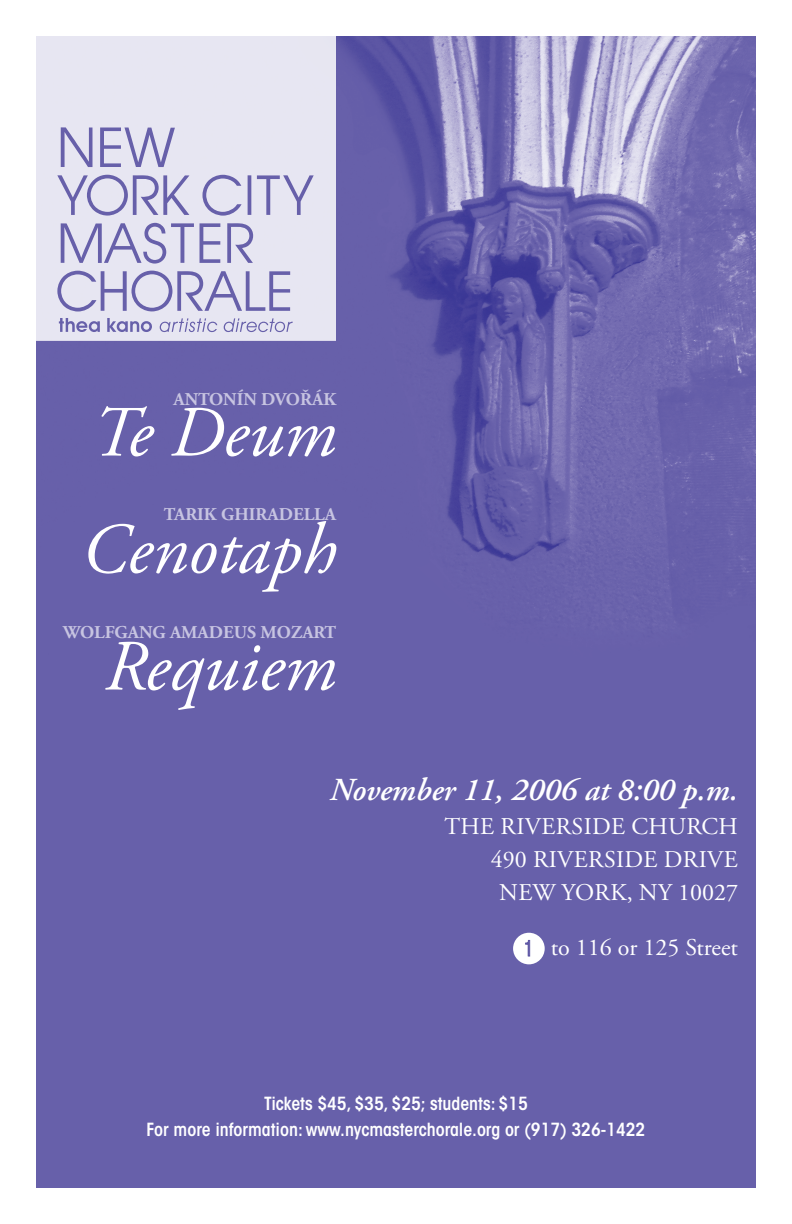
<style>
.page{position:relative;width:792px;height:1224px;background:#fff}
.page>*{position:absolute;margin:0;border:0;box-sizing:border-box;transform-origin:0 0}
.t1{font:italic 72px/117px "Adobe Garamond Pro";color:#fff;text-align:center}
.t2{font:italic 600 32px "Adobe Garamond Pro";color:#fff}
.t3{font:24px/33.3px "Adobe Garamond Pro";letter-spacing:.015em;color:#fff;text-align:right}
.t4{font:600 condensed 18px/26.1px "ITC Avant Garde Std";color:#fff;text-align:center}
.t5{font:700 18px "Adobe Garamond Pro";color:#c7c4e1}
.s1{font-family:"Abadi";font-weight:300;font-stretch:condensed;color:#5e57a5}
</style>
<div class="page">
<img style="left:36px;top:36px;width:720px;height:1152px">
<svg style="left:36px;top:36px;width:300px;height:305px;fill:#e7e6f2"></svg>
<div style="left:513px;top:933px;width:32px;height:31px;background:#fff;border-radius:50%"></div>
<svg style="left:525px;top:939px;width:6px;height:18px"></svg>
<p class="t5" style="left:173px;top:389px;width:164px">ANTONÍN DVOŘÁK</p>
<h1 class="t1" style="left:81px;top:376px;width:257px">Te Deum<br>Cenotaph<br>Requiem</h1>
<p class="t5" style="left:164px;top:504px;width:174px">TARIK GHIRADELLA</p>
<p class="t5" style="left:63px;top:622px;width:275px">WOLFGANG AMADEUS MOZART</p>
<h2 class="t2" style="left:330px;top:772px;width:410px">November 11, 2006 at 8:00 p.m.</h2>
<h3 class="t3" style="left:444px;top:810px;width:295px">THE RIVERSIDE CHURCH<br>490 RIVERSIDE DRIVE<br>NEW YORK, NY 10027</h3>
<h3 class="t3" style="left:523px;top:932px;width:217px"><span class="s1">1</span> TO 116 OR 125 STREET</h3>
<p class="t4" style="left:147px;top:1090px;width:500px">Tickets $45, $35, $25; students: $15<br>For more information: www.nycmasterchorale.org or (917) 326-1422</p>
</div>
